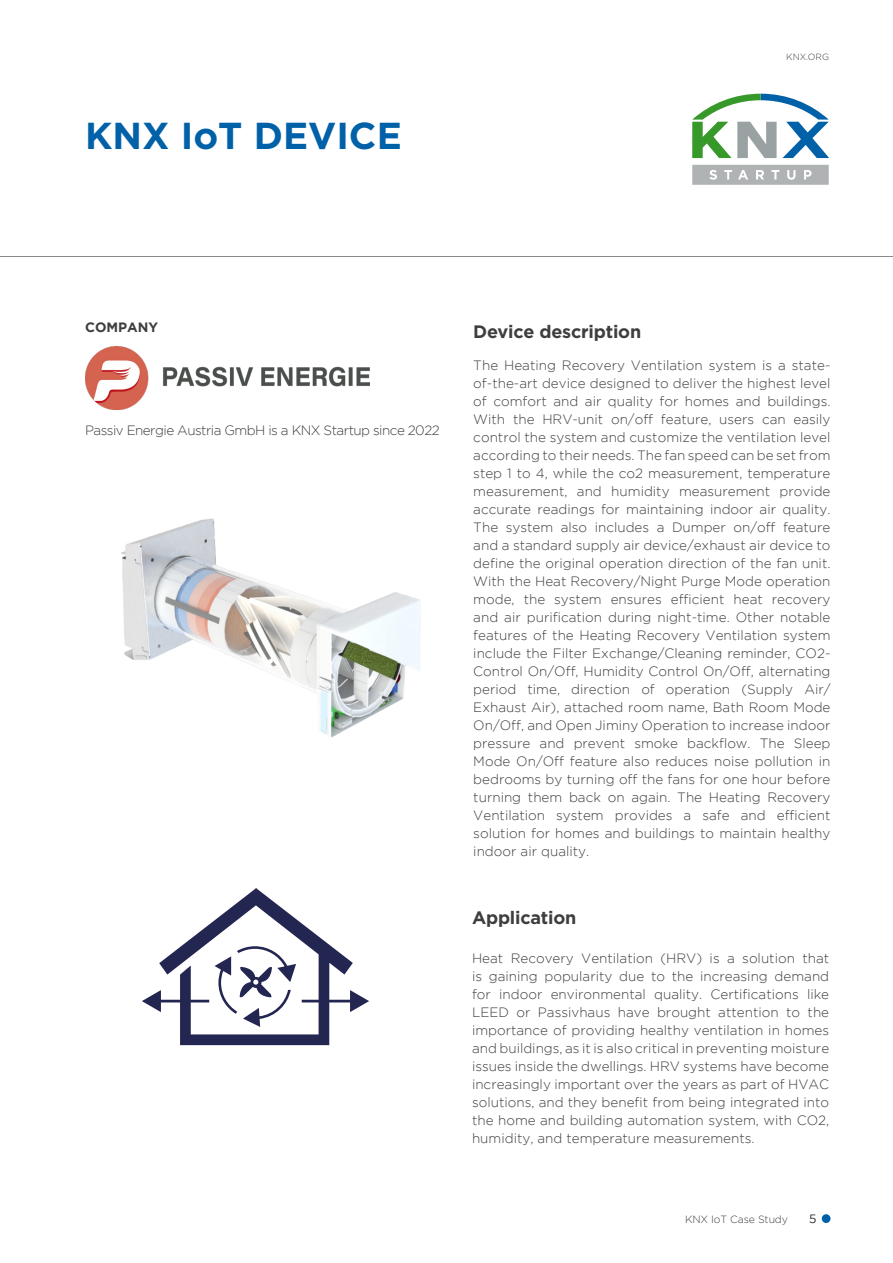
<style>
.page{position:relative;width:893px;height:1263px;background:#fff}
.page>*{position:absolute;margin:0;border:0;box-sizing:border-box;transform-origin:0 0}
.t1{font:700 37.5px "Gotham";color:#0060a8}
.t2{font:700 18px "Gotham";letter-spacing:-.01em;color:#3e3e3f}
.t3{font:300 13.5px/18px "Gotham";color:#3e3e3f;text-align:justify}
.t4{font:300 13.5px "Gotham";letter-spacing:-.04em;color:#3e3e3f}
.t5{font:700 13.5px "Gotham";color:#3e3e3f}
.t6{font:12px "Gotham";color:#231f20}
.t7{font:300 10.5px "Gotham";letter-spacing:-.01em;color:#3e3e3f}
.t8{font:300 9px "Gotham";color:#3e3e3f}
</style>
<div class="page">
<div style="left:822px;top:1214px;width:8px;height:9px;background:#0060a8;border-radius:50%"></div>
<img style="left:121px;top:518px;width:300px;height:219px">
<hr style="left:0;top:256px;width:893px;height:1px;background:#8a8a8e">
<img style="left:85px;top:347px;width:284px;height:62px">
<svg style="left:692px;top:165px;width:137px;height:20px;background:#b9bbbb"></svg>
<svg style="left:692px;top:94px;width:137px;height:64px"></svg>
<svg style="left:142px;top:888px;width:227px;height:157px"></svg>
<p class="t1" style="left:85px;top:111px;width:318px">KNX IoT DEVICE</p>
<p class="t8" style="left:786px;top:52px;width:44px">KNX.ORG</p>
<p class="t5" style="left:85px;top:320px;width:75px">COMPANY</p>
<p class="t4" style="left:85px;top:423px;width:356px">Passiv Energie Austria GmbH is a KNX Startup since 2022</p>
<p class="t2" style="left:473px;top:320px;width:169px">Device description</p>
<p class="t3" style="left:473px;top:356px;width:359px">The Heating Recovery Ventilation system is a state&shy;of-the-art device designed to deliver the highest level of comfort and air quality for homes and buildings.<br>With the HRV-unit on/off feature, users can easily control the system and customize the ventilation level according to their needs. The fan speed can be set from step 1 to 4, while the co2 measurement, temperature measurement, and humidity measurement provide accurate readings for maintaining indoor air quality.<br>The system also includes a Dumper on/off feature and a standard supply air device/exhaust air device to define the original operation direction of the fan unit.<br>With the Heat Recovery/Night Purge Mode operation mode, the system ensures efficient heat recovery and air purification during night-time. Other notable features of the Heating Recovery Ventilation system include the Filter Exchange/Cleaning reminder, CO2- Control On/Off, Humidity Control On/Off, alternating period time, direction of operation (Supply Air/ Exhaust Air), attached room name, Bath Room Mode On/Off, and Open Jiminy Operation to increase indoor pressure and prevent smoke backflow. The Sleep Mode On/Off feature also reduces noise pollution in bedrooms by turning off the fans for one hour before turning them back on again. The Heating Recovery Ventilation system provides a safe and efficient solution for homes and buildings to maintain healthy indoor air quality.</p>
<p class="t2" style="left:472px;top:905px;width:106px">Application</p>
<p class="t3" style="left:472px;top:949px;width:359px">Heat Recovery Ventilation (HRV) is a solution that is gaining popularity due to the increasing demand for indoor environmental quality. Certifications like LEED or Passivhaus have brought attention to the importance of providing healthy ventilation in homes and buildings, as it is also critical in preventing moisture issues inside the dwellings. HRV systems have become increasingly important over the years as part of HVAC solutions, and they benefit from being integrated into the home and building automation system, with CO2, humidity, and temperature measurements.</p>
<p class="t7" style="left:685px;top:1213px;width:104px">KNX IoT Case Study</p>
<p class="t6" style="left:809px;top:1212px;width:9px">5</p>
</div>
